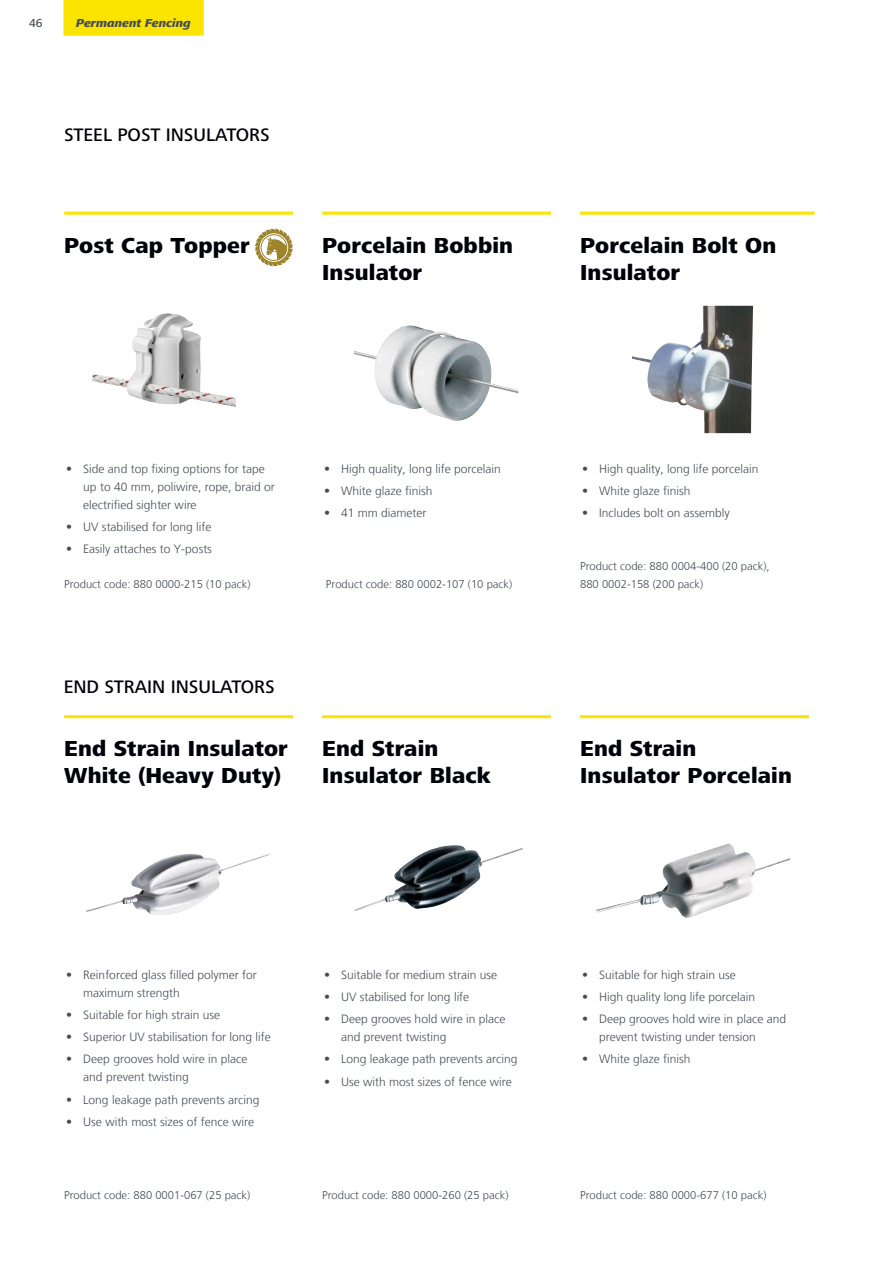
<style>
.page{position:relative;width:893px;height:1263px;background:#fff}
.page>*{position:absolute;margin:0;border:0;box-sizing:border-box;transform-origin:0 0}
.t1{font:800 22.5px/27px "Frutiger Next Pro";letter-spacing:.01em;color:#00000a}
.t2{font:500 18.75px "Frutiger Next Pro";color:#00000a}
.t3{font:300 12px/18px "Frutiger LT";color:#474c55}
.t4{font:italic 800 12px "Frutiger Next Pro";color:#474c55}
.t5{font:500 12px "Frutiger Next Pro";color:#474c55}
.t6{font:300 11.25px/17.2px "Frutiger LT";color:#474c55}
</style>
<div class="page">
<hr style="left:64px;top:212px;width:229px;height:3px;background:#fae400">
<hr style="left:64px;top:715px;width:229px;height:3px;background:#fae400">
<hr style="left:322px;top:212px;width:229px;height:3px;background:#fae400">
<hr style="left:322px;top:715px;width:229px;height:3px;background:#fae400">
<hr style="left:580px;top:212px;width:235px;height:3px;background:#fae400">
<hr style="left:580px;top:715px;width:229px;height:3px;background:#fae400">
<svg style="left:255px;top:228px;width:38px;height:39px"></svg>
<div style="left:261px;top:234px;width:26px;height:27px;border:1px solid #9d832a;border-radius:50%"></div>
<img style="left:354px;top:326px;width:164px;height:95px">
<img style="left:632px;top:306px;width:121px;height:127px">
<img style="left:92px;top:313px;width:144px;height:94px">
<img style="left:596px;top:844px;width:194px;height:74px">
<img style="left:355px;top:845px;width:168px;height:66px">
<img style="left:86px;top:854px;width:183px;height:61px">
<div style="left:63px;top:0;width:141px;height:36px;background:#fae400"></div>
<p class="t5" style="left:29px;top:16px;width:15px">46</p>
<p class="t4" style="left:76px;top:16px;width:116px">Permanent Fencing</p>
<h2 class="t2" style="left:64px;top:124px;width:207px">STEEL POST INSULATORS</h2>
<h1 class="t1" style="left:64px;top:232px;width:187px">Post Cap Topper</h1>
<h1 class="t1" style="left:322px;top:232px;width:193px">Porcelain Bobbin<br>Insulator</h1>
<h1 class="t1" style="left:580px;top:232px;width:198px">Porcelain Bolt On<br>Insulator</h1>
<p class="t3" style="left:83px;top:460px;width:193px;text-indent:-17px">• Side and top fixing options for tape up to 40 mm, poliwire, rope, braid or electrified sighter wire</p>
<p class="t3" style="left:66px;top:518px;width:147px">• UV stabilised for long life</p>
<p class="t3" style="left:66px;top:540px;width:147px">• Easily attaches to Y-posts</p>
<p class="t6" style="left:64px;top:575px;width:188px">Product code: 880 0000-215 (10 pack)</p>
<p class="t3" style="left:324px;top:460px;width:178px">• High quality, long life porcelain</p>
<p class="t3" style="left:324px;top:482px;width:110px">• White glaze finish</p>
<p class="t3" style="left:324px;top:504px;width:104px">• 41 mm diameter</p>
<p class="t6" style="left:326px;top:575px;width:188px">Product code: 880 0002-107 (10 pack)</p>
<h2 class="t2" style="left:64px;top:676px;width:213px">END STRAIN INSULATORS</h2>
<h1 class="t1" style="left:64px;top:735px;width:225px">End Strain Insulator<br>White (Heavy Duty)</h1>
<h1 class="t1" style="left:322px;top:735px;width:170px">End Strain<br>Insulator Black</h1>
<p class="t3" style="left:582px;top:460px;width:178px">• High quality, long life porcelain</p>
<p class="t3" style="left:582px;top:482px;width:110px">• White glaze finish</p>
<p class="t3" style="left:582px;top:504px;width:149px">• Includes bolt on assembly</p>
<p class="t6" style="left:580px;top:558px;width:191px">Product code: 880 0004-400 (20 pack),<br>880 0002-158 (200 pack)</p>
<h1 class="t1" style="left:580px;top:735px;width:213px">End Strain<br>Insulator Porcelain</h1>
<p class="t3" style="left:83px;top:966px;width:175px;text-indent:-17px">• Reinforced glass filled polymer for maximum strength</p>
<p class="t3" style="left:66px;top:1006px;width:155px">• Suitable for high strain use</p>
<p class="t3" style="left:66px;top:1028px;width:206px">• Superior UV stabilisation for long life</p>
<p class="t3" style="left:83px;top:1050px;width:166px;text-indent:-17px">• Deep grooves hold wire in place and prevent twisting</p>
<p class="t3" style="left:66px;top:1091px;width:195px">• Long leakage path prevents arcing</p>
<p class="t3" style="left:66px;top:1113px;width:189px">• Use with most sizes of fence wire</p>
<p class="t6" style="left:64px;top:1187px;width:188px">Product code: 880 0001-067 (25 pack)</p>
<p class="t3" style="left:324px;top:966px;width:175px">• Suitable for medium strain use</p>
<p class="t3" style="left:324px;top:988px;width:147px">• UV stabilised for long life</p>
<p class="t3" style="left:341px;top:1010px;width:166px;text-indent:-17px">• Deep grooves hold wire in place and prevent twisting</p>
<p class="t3" style="left:324px;top:1050px;width:195px">• Long leakage path prevents arcing</p>
<p class="t3" style="left:324px;top:1073px;width:189px">• Use with most sizes of fence wire</p>
<p class="t6" style="left:322px;top:1187px;width:188px">Product code: 880 0000-260 (25 pack)</p>
<p class="t3" style="left:582px;top:966px;width:155px">• Suitable for high strain use</p>
<p class="t3" style="left:582px;top:988px;width:175px">• High quality long life porcelain</p>
<p class="t3" style="left:599px;top:1010px;width:188px;text-indent:-17px">• Deep grooves hold wire in place and prevent twisting under tension</p>
<p class="t3" style="left:582px;top:1050px;width:110px">• White glaze finish</p>
<p class="t6" style="left:580px;top:1187px;width:188px">Product code: 880 0000-677 (10 pack)</p>
</div>
